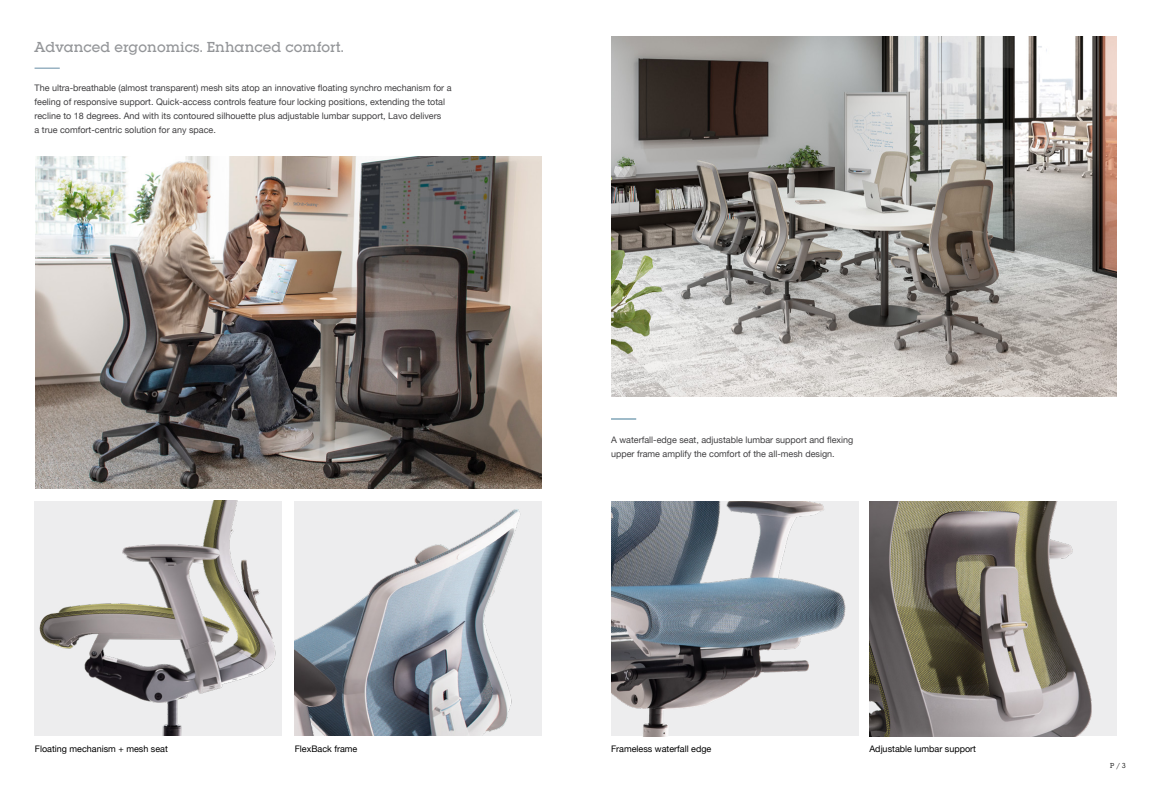
<style>
.page{position:relative;width:1152px;height:792px;background:#fff}
.page>*{position:absolute;margin:0;border:0;box-sizing:border-box;transform-origin:0 0}
.t1{font:500 14px "Lubalin Graph Std";letter-spacing:.01em;color:#939598}
.t2{font:9px/14px "Helvetica Neue";color:#414042}
.t3{font:9px "Helvetica Neue";color:#000}
.t4{font:7px "Lubalin Graph Std";color:#000}
</style>
<div class="page">
<img style="left:295px;top:501px;width:247px;height:235px">
<div style="left:869px;top:501px;width:248px;height:235px;background:#ededee"></div>
<img style="left:869px;top:501px;width:223px;height:235px">
<img style="left:611px;top:501px;width:247px;height:235px">
<img style="left:35px;top:501px;width:247px;height:235px">
<img style="left:611px;top:36px;width:506px;height:360px">
<hr style="left:611px;top:418px;width:25px;height:2px;background:#417994">
<svg style="left:35px;top:68px;width:25px;height:1px"></svg>
<img style="left:35px;top:157px;width:507px;height:331px">
<h1 class="t1" style="left:35px;top:38px;width:311px">Advanced ergonomics. Enhanced comfort.</h1>
<p class="t2" style="left:35px;top:81px;width:418px">The ultra-breathable (almost transparent) mesh sits atop an innovative floating synchro mechanism for a feeling of responsive support. Quick-access controls feature four locking positions, extending the total recline to 18 degrees. And with its contoured silhouette plus adjustable lumbar support, Lavo delivers<br>a true comfort-centric solution for any space.</p>
<p class="t2" style="left:611px;top:433px;width:244px">A waterfall-edge seat, adjustable lumbar support and flexing upper frame amplify the comfort of the all-mesh design.</p>
<p class="t3" style="left:35px;top:742px;width:134px">Floating mechanism + mesh seat</p>
<p class="t3" style="left:295px;top:742px;width:64px">FlexBack frame</p>
<p class="t3" style="left:611px;top:742px;width:102px">Frameless waterfall edge</p>
<p class="t3" style="left:869px;top:742px;width:108px">Adjustable lumbar support</p>
<p class="t4" style="left:1110px;top:761px;width:17px">P / 3</p>
</div>
